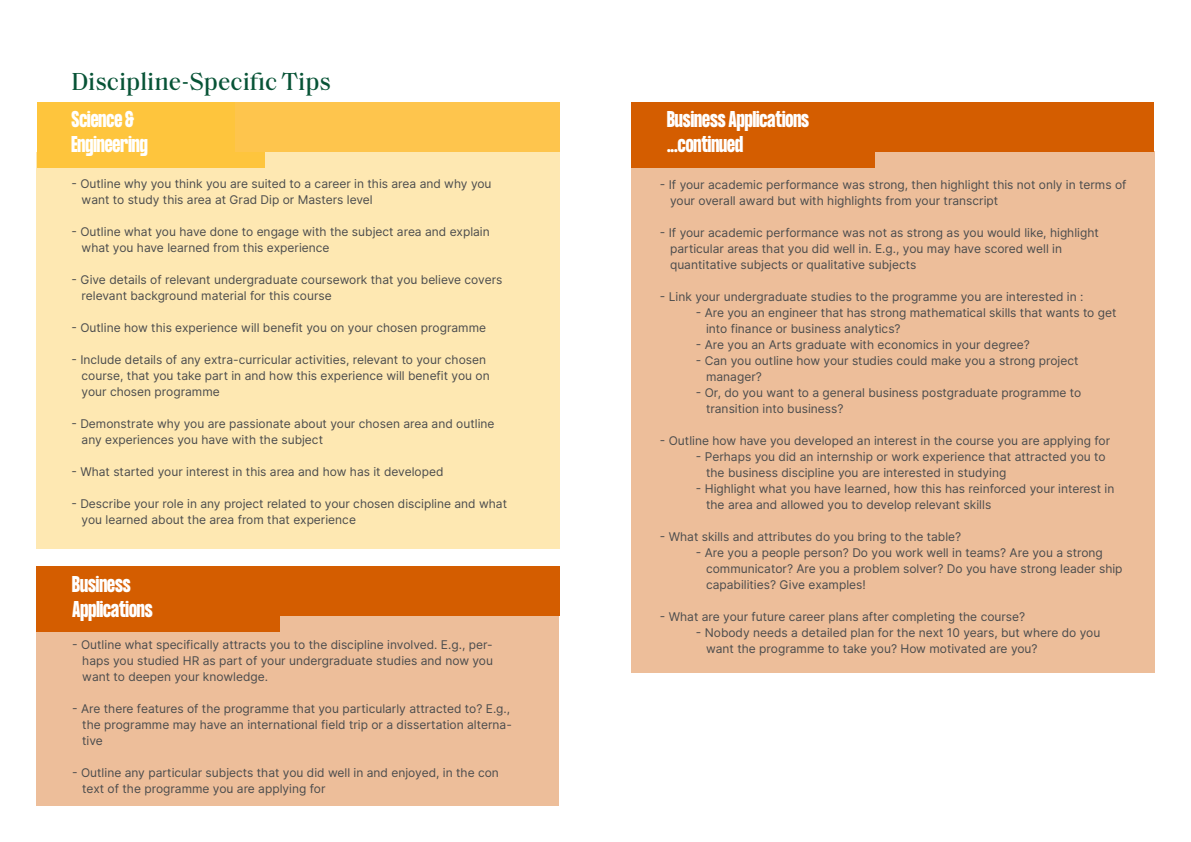
<style>
.page{position:relative;width:1191px;height:842px;background:#fff}
.page>*{position:absolute;margin:0;border:0;box-sizing:border-box;transform-origin:0 0}
.t1{font:500 25px "Saol Text";color:#075336}
.t2{font:700 20px "Formula Condensed";color:#fff}
.t3{font:12px/16px "Inter";color:#4b4c4d}
</style>
<div class="page">
<div style="left:37px;top:566px;width:243px;height:65px;background:#d45d00"></div>
<div style="left:631px;top:102px;width:244px;height:65px;background:#d45d00"></div>
<div style="left:36px;top:152px;width:523px;height:397px;background:#fee8b2"></div>
<div style="left:37px;top:102px;width:227px;height:65px;background:#fec53d"></div>
<div style="left:216px;top:566px;width:343px;height:50px;background:#d45d00"></div>
<div style="left:810px;top:102px;width:344px;height:50px;background:#d45d00"></div>
<div style="left:235px;top:102px;width:324px;height:50px;background:#fec54d"></div>
<div style="left:36px;top:616px;width:523px;height:190px;background:#edbe9a"></div>
<div style="left:631px;top:152px;width:524px;height:521px;background:#edbe9a"></div>
<p class="t1" style="left:71px;top:63px;width:261px">Discipline-Specific Tips</p>
<p class="t2" style="left:71px;top:107px;width:64px">Science &amp;</p>
<p class="t2" style="left:71px;top:132px;width:78px">Engineering</p>
<p class="t3" style="left:82px;top:175px;width:411px;text-indent:-10px">- Outline why you think you are suited to a career in this area and why you want to study this area at Grad Dip or Masters level</p>
<p class="t3" style="left:82px;top:223px;width:410px;text-indent:-10px">- Outline what you have done to engage with the subject area and explain what you have learned from this experience</p>
<p class="t3" style="left:82px;top:271px;width:422px;text-indent:-10px">- Give details of relevant undergraduate coursework that you believe covers relevant background material for this course</p>
<p class="t3" style="left:71px;top:319px;width:416px">- Outline how this experience will benefit you on your chosen programme</p>
<p class="t3" style="left:82px;top:351px;width:410px;text-indent:-10px">- Include details of any extra-curricular activities, relevant to your chosen course, that you take part in and how this experience will benefit you on your chosen programme</p>
<p class="t3" style="left:82px;top:415px;width:414px;text-indent:-10px">- Demonstrate why you are passionate about your chosen area and outline any experiences you have with the subject</p>
<p class="t3" style="left:71px;top:463px;width:373px">- What started your interest in this area and how has it developed</p>
<p class="t3" style="left:82px;top:495px;width:427px;text-indent:-10px">- Describe your role in any project related to your chosen discipline and what you learned about the area from that experience</p>
<p class="t2" style="left:72px;top:572px;width:60px">Business</p>
<p class="t2" style="left:72px;top:597px;width:82px">Applications</p>
<p class="t3" style="left:82px;top:636px;width:412px;text-align:justify;text-indent:-10px">- Outline what specifically attracts you to the discipline involved. E.g., per&shy;haps you studied HR as part of your undergraduate studies and now you want to deepen your knowledge.</p>
<p class="t3" style="left:82px;top:700px;width:431px;text-indent:-10px">- Are there features of the programme that you particularly attracted to? E.g., the programme may have an international field trip or a dissertation alterna&shy;tive</p>
<p class="t3" style="left:82px;top:764px;width:418px;text-indent:-10px">- Outline any particular subjects that you did well in and enjoyed, in the con text of the programme you are applying for</p>
<p class="t2" style="left:667px;top:107px;width:144px">Business Applications</p>
<p class="t2" style="left:667px;top:132px;width:78px">...continued</p>
<p class="t3" style="left:670px;top:177px;width:458px;text-indent:-10px">- If your academic performance was strong, then highlight this not only in terms of your overall award but with highlights from your transcript</p>
<p class="t3" style="left:660px;top:225px;width:440px">- If your academic performance was not as strong as you would like, highlight</p>
<p class="t3" style="left:670px;top:241px;width:393px">particular areas that you did well in. E.g., you may have scored well in</p>
<p class="t3" style="left:670px;top:257px;width:248px">quantitative subjects or qualitative subjects</p>
<p class="t3" style="left:660px;top:289px;width:425px">- Link your undergraduate studies to the programme you are interested in :</p>
<p class="t3" style="left:706px;top:305px;width:412px;text-indent:-10px">- Are you an engineer that has strong mathematical skills that wants to get into finance or business analytics?</p>
<p class="t3" style="left:696px;top:337px;width:335px">- Are you an Arts graduate with economics in your degree?</p>
<p class="t3" style="left:696px;top:353px;width:384px">- Can you outline how your studies could make you a strong project</p>
<p class="t3" style="left:706px;top:369px;width:57px">manager?</p>
<p class="t3" style="left:696px;top:385px;width:387px">- Or, do you want to a general business postgraduate programme to</p>
<p class="t3" style="left:706px;top:401px;width:139px">transition into business?</p>
<p class="t3" style="left:660px;top:433px;width:452px">- Outline how have you developed an interest in the course you are applying for</p>
<p class="t3" style="left:706px;top:449px;width:401px;text-indent:-10px">- Perhaps you did an internship or work experience that attracted you to the business discipline you are interested in studying</p>
<p class="t3" style="left:706px;top:481px;width:410px;text-indent:-10px">- Highlight what you have learned, how this has reinforced your interest in the area and allowed you to develop relevant skills</p>
<p class="t3" style="left:660px;top:529px;width:303px">- What skills and attributes do you bring to the table?</p>
<p class="t3" style="left:696px;top:545px;width:408px">- Are you a people person? Do you work well in teams? Are you a strong</p>
<p class="t3" style="left:706px;top:561px;width:418px">communicator? Are you a problem solver? Do you have strong leader ship</p>
<p class="t3" style="left:706px;top:577px;width:161px">capabilities? Give examples!</p>
<p class="t3" style="left:660px;top:609px;width:367px">- What are your future career plans after completing the course?</p>
<p class="t3" style="left:706px;top:625px;width:396px;text-indent:-10px">- Nobody needs a detailed plan for the next 10 years, but where do you want the programme to take you? How motivated are you?</p>
</div>
